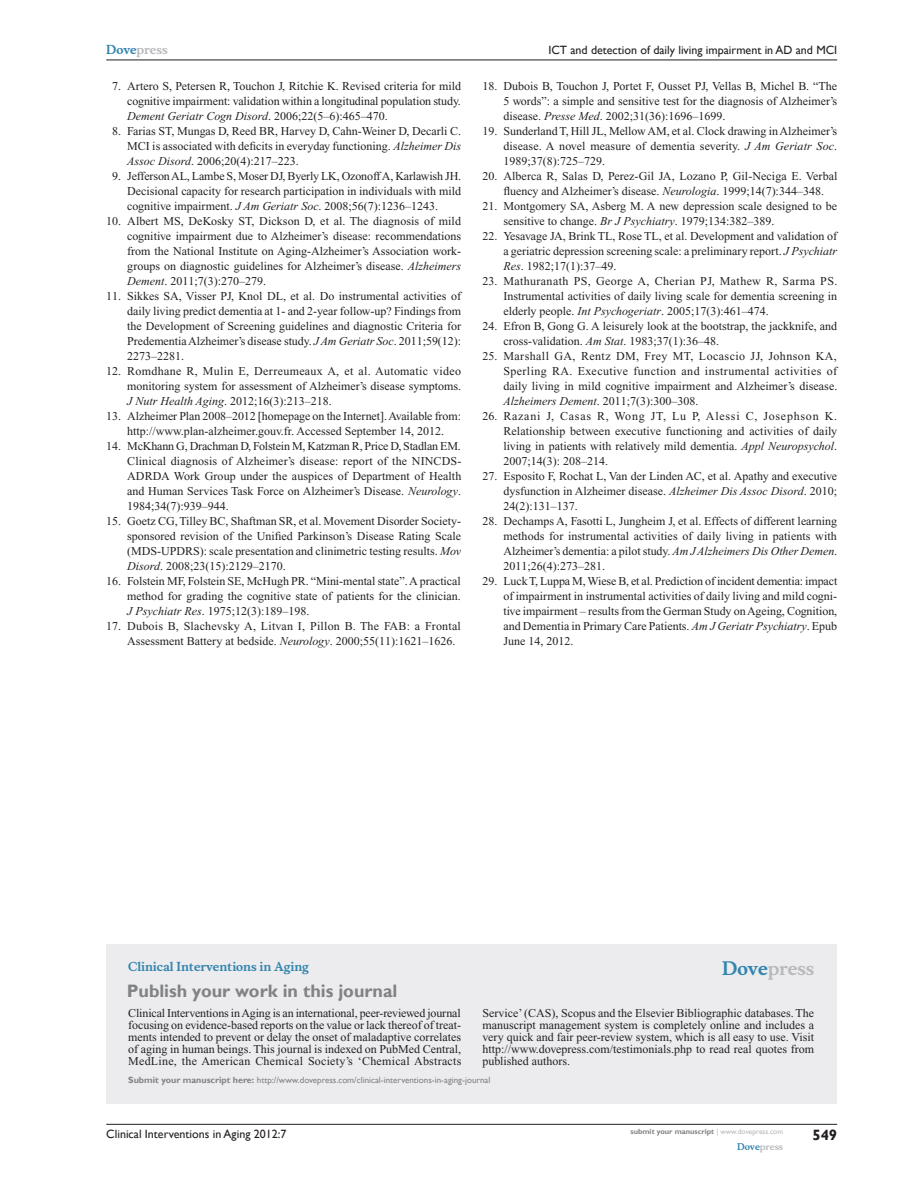
<style>
.page{position:relative;width:918px;height:1188px;background:#fff}
.page>*{position:absolute;margin:0;border:0;box-sizing:border-box;transform-origin:0 0}
.PromBx-H1{font:700 18px "Gill Sans";color:#808285}
.PromBx-Brand{font:700 18px "Musee";color:#b8b9bc}
.t1{font:700 15px "Gill Sans";color:#231f20}
.RefNL2{font:12px/15px "Times New Roman";color:#231f20;text-align:justify}
.PromBx-Tx{font:12px/12px "Times New Roman";letter-spacing:.01em;color:#231f20;text-align:justify}
.t2{font:12px "Gill Sans";color:#231f20}
.PromBx-JrnlName{font:700 12px "Musee";color:#3485ae}
.t3{font:700 12px "Musee";color:#b8b9bc}
.PromBx-SubmitMssWebA{font:9px "Gill Sans";color:#808285}
.t4{font:700 9px "Musee";color:#b8b9bc}
.t5{font:700 7.5px "Gill Sans";color:#808285}
.s1{color:#3485ae}
.s2{font-style:italic}
.s3{font-weight:700}
.s4{font-weight:400;color:#b8b9bc}
</style>
<div class="page">
<div style="left:106px;top:944px;width:731px;height:159px;background:#ececee"></div>
<hr style="left:106px;top:1124px;width:731px;height:1px;background:#231f20">
<hr style="left:106px;top:60px;width:731px;height:1px;background:#231f20">
<p class="t3" style="left:106px;top:43px;width:63px"><span class="s1">Dove</span>press</p>
<p class="RefNL2" style="left:127px;top:79px;width:335px;text-indent:-15px">7. Artero S, Petersen R, Touchon J, Ritchie K. Revised criteria for mild cognitive impairment: validation within a longitudinal population study.<br><span class="s2">Dement Geriatr Cogn Disord</span>. 2006;22(5–6):465–470.</p>
<p class="RefNL2" style="left:127px;top:124px;width:335px;text-indent:-15px">8. Farias ST, Mungas D, Reed BR, Harvey D, Cahn-Weiner D, Decarli C.<br>MCI is associated with deficits in everyday functioning. <span class="s2">Alzheimer Dis Assoc Disord</span>. 2006;20(4):217–223.</p>
<p class="RefNL2" style="left:127px;top:169px;width:335px;text-indent:-15px">9. Jefferson AL, Lambe S, Moser DJ, Byerly LK, Ozonoff A, Karlawish JH.<br>Decisional capacity for research participation in individuals with mild cognitive impairment. <span class="s2">J Am Geriatr Soc</span>. 2008;56(7):1236–1243.</p>
<p class="RefNL2" style="left:127px;top:214px;width:335px;text-indent:-21px">10. Albert MS, DeKosky ST, Dickson D, et al. The diagnosis of mild cognitive impairment due to Alzheimer’s disease: recommendations from the National Institute on Aging-Alzheimer’s Association work&shy;groups on diagnostic guidelines for Alzheimer’s disease. <span class="s2">Alzheimers Dement</span>. 2011;7(3):270–279.</p>
<p class="RefNL2" style="left:127px;top:289px;width:335px;text-indent:-21px">11. Sikkes SA, Visser PJ, Knol DL, et al. Do instrumental activities of daily living predict dementia at 1- and 2-year follow-up? Findings from the Development of Screening guidelines and diagnostic Criteria for Predementia Alzheimer’s disease study. <span class="s2">J Am Geriatr Soc</span>. 2011;59(12):<br>2273–2281.</p>
<p class="RefNL2" style="left:127px;top:364px;width:335px;text-indent:-21px">12. Romdhane R, Mulin E, Derreumeaux A, et al. Automatic video monitoring system for assessment of Alzheimer’s disease symptoms.<br><span class="s2">J Nutr Health Aging</span>. 2012;16(3):213–218.</p>
<p class="RefNL2" style="left:106px;top:409px;width:356px;text-align:center">13. Alzheimer Plan 2008–2012 [homepage on the Internet]. Available from: http://www.plan-alzheimer.gouv.fr. Accessed September 14, 2012.</p>
<p class="RefNL2" style="left:127px;top:439px;width:336px;text-indent:-21px">14. McKhann G, Drachman D, Folstein M, Katzman R, Price D, Stadlan EM.<br>Clinical diagnosis of Alzheimer’s disease: report of the NINCDS-ADRDA Work Group under the auspices of Department of Health and Human Services Task Force on Alzheimer’s Disease. <span class="s2">Neurology</span>.<br>1984;34(7):939–944.</p>
<p class="RefNL2" style="left:127px;top:514px;width:335px;text-indent:-21px">15. Goetz CG, Tilley BC, Shaftman SR, et al. Movement Disorder Society&shy;sponsored revision of the Unified Parkinson’s Disease Rating Scale (MDS-UPDRS): scale presentation and clinimetric testing results. <span class="s2">Mov Disord</span>. 2008;23(15):2129–2170.</p>
<p class="RefNL2" style="left:127px;top:574px;width:335px;text-indent:-21px">16. Folstein MF, Folstein SE, McHugh PR. “Mini-mental state”. A practical method for grading the cognitive state of patients for the clinician.<br><span class="s2">J Psychiatr Res</span>. 1975;12(3):189–198.</p>
<p class="RefNL2" style="left:127px;top:619px;width:335px;text-indent:-21px">17. Dubois B, Slachevsky A, Litvan I, Pillon B. The FAB: a Frontal<br>Assessment Battery at bedside. <span class="s2">Neurology</span>. 2000;55(11):1621–1626.</p>
<p class="t2" style="left:548px;top:43px;width:290px">ICT and detection of daily living impairment in AD and MCI</p>
<p class="RefNL2" style="left:503px;top:79px;width:335px;text-indent:-21px">18. Dubois B, Touchon J, Portet F, Ousset PJ, Vellas B, Michel B. “The 5 words”: a simple and sensitive test for the diagnosis of Alzheimer’s disease. <span class="s2">Presse Med</span>. 2002;31(36):1696–1699.</p>
<p class="RefNL2" style="left:503px;top:124px;width:335px;text-indent:-21px">19. Sunderland T, Hill JL, Mellow AM, et al. Clock drawing in Alzheimer’s disease. A novel measure of dementia severity. <span class="s2">J Am Geriatr Soc</span>.<br>1989;37(8):725–729.</p>
<p class="RefNL2" style="left:503px;top:169px;width:336px;text-indent:-21px">20. Alberca R, Salas D, Perez-Gil JA, Lozano P, Gil-Neciga E. Verbal fluency and Alzheimer’s disease. <span class="s2">Neurologia</span>. 1999;14(7):344–348.</p>
<p class="RefNL2" style="left:503px;top:199px;width:335px;text-indent:-21px">21. Montgomery SA, Asberg M. A new depression scale designed to be sensitive to change. <span class="s2">Br J Psychiatry</span>. 1979;134:382–389.</p>
<p class="RefNL2" style="left:503px;top:229px;width:335px;text-indent:-21px">22. Yesavage JA, Brink TL, Rose TL, et al. Development and validation of a geriatric depression screening scale: a preliminary report. <span class="s2">J Psychiatr Res</span>. 1982;17(1):37–49.</p>
<p class="RefNL2" style="left:503px;top:274px;width:335px;text-indent:-21px">23. Mathuranath PS, George A, Cherian PJ, Mathew R, Sarma PS.<br>Instrumental activities of daily living scale for dementia screening in elderly people. <span class="s2">Int Psychogeriatr</span>. 2005;17(3):461–474.</p>
<p class="RefNL2" style="left:503px;top:319px;width:335px;text-indent:-21px">24. Efron B, Gong G. A leisurely look at the bootstrap, the jackknife, and cross-validation. <span class="s2">Am Stat</span>. 1983;37(1):36–48.</p>
<p class="RefNL2" style="left:503px;top:349px;width:336px;text-indent:-21px">25. Marshall GA, Rentz DM, Frey MT, Locascio JJ, Johnson KA, Sperling RA. Executive function and instrumental activities of daily living in mild cognitive impairment and Alzheimer’s disease.<br><span class="s2">Alzheimers Dement</span>. 2011;7(3):300–308.</p>
<p class="RefNL2" style="left:503px;top:409px;width:335px;text-indent:-21px">26. Razani J, Casas R, Wong JT, Lu P, Alessi C, Josephson K.<br>Relationship between executive functioning and activities of daily living in patients with relatively mild dementia. <span class="s2">Appl Neuropsychol</span>.<br>2007;14(3): 208–214.</p>
<p class="RefNL2" style="left:503px;top:469px;width:335px;text-indent:-21px">27. Esposito F, Rochat L, Van der Linden AC, et al. Apathy and executive dysfunction in Alzheimer disease. <span class="s2">Alzheimer Dis Assoc Disord</span>. 2010; 24(2):131–137.</p>
<p class="RefNL2" style="left:503px;top:514px;width:335px;text-indent:-21px">28. Dechamps A, Fasotti L, Jungheim J, et al. Effects of different learning methods for instrumental activities of daily living in patients with Alzheimer’s dementia: a pilot study. <span class="s2">Am J Alzheimers Dis Other Demen</span>.<br>2011;26(4):273–281.</p>
<p class="RefNL2" style="left:503px;top:574px;width:335px;text-indent:-21px">29. Luck T, Luppa M, Wiese B, et al. Prediction of incident dementia: impact of impairment in instrumental activities of daily living and mild cogni&shy;tive impairment – results from the German Study on Ageing, Cognition, and Dementia in Primary Care Patients. <span class="s2">Am J Geriatr Psychiatry</span>. Epub June 14, 2012.</p>
<p class="PromBx-JrnlName" style="left:128px;top:959px;width:182px">Clinical Interventions in Aging</p>
<p class="PromBx-H1" style="left:127px;top:980px;width:272px">Publish your work in this journal</p>
<p class="PromBx-Brand" style="left:722px;top:958px;width:94px"><span class="s1">Dove</span>press</p>
<p class="PromBx-Tx" style="left:128px;top:1007px;width:335px">Clinical Interventions in Aging is an international, peer-reviewed journal focusing on evidence-based reports on the value or lack thereof of treat&shy;ments intended to prevent or delay the onset of maladaptive correlates of aging in human beings. This journal is indexed on PubMed Central, MedLine, the American Chemical Society’s ‘Chemical Abstracts</p>
<p class="PromBx-Tx" style="left:482px;top:1007px;width:333px">Service’ (CAS), Scopus and the Elsevier Bibliographic databases. The manuscript management system is completely online and includes a very quick and fair peer-review system, which is all easy to use. Visit http://www.dovepress.com/testimonials.php to read real quotes from published authors.</p>
<p class="PromBx-SubmitMssWebA" style="left:128px;top:1075px;width:364px"><span class="s3">Submit your manuscript here:</span> http://www.dovepress.com/clinical-interventions-in-aging-journal</p>
<p class="t2" style="left:106px;top:1127px;width:182px">Clinical Interventions in Aging 2012:7</p>
<p class="t5" style="left:631px;top:1127px;width:154px">submit your manuscript <span class="s4">| www.dovepress.com</span></p>
<p class="t4" style="left:737px;top:1141px;width:48px"><span class="s1">Dove</span>press</p>
<p class="t1" style="left:812px;top:1126px;width:26px">549</p>
</div>
